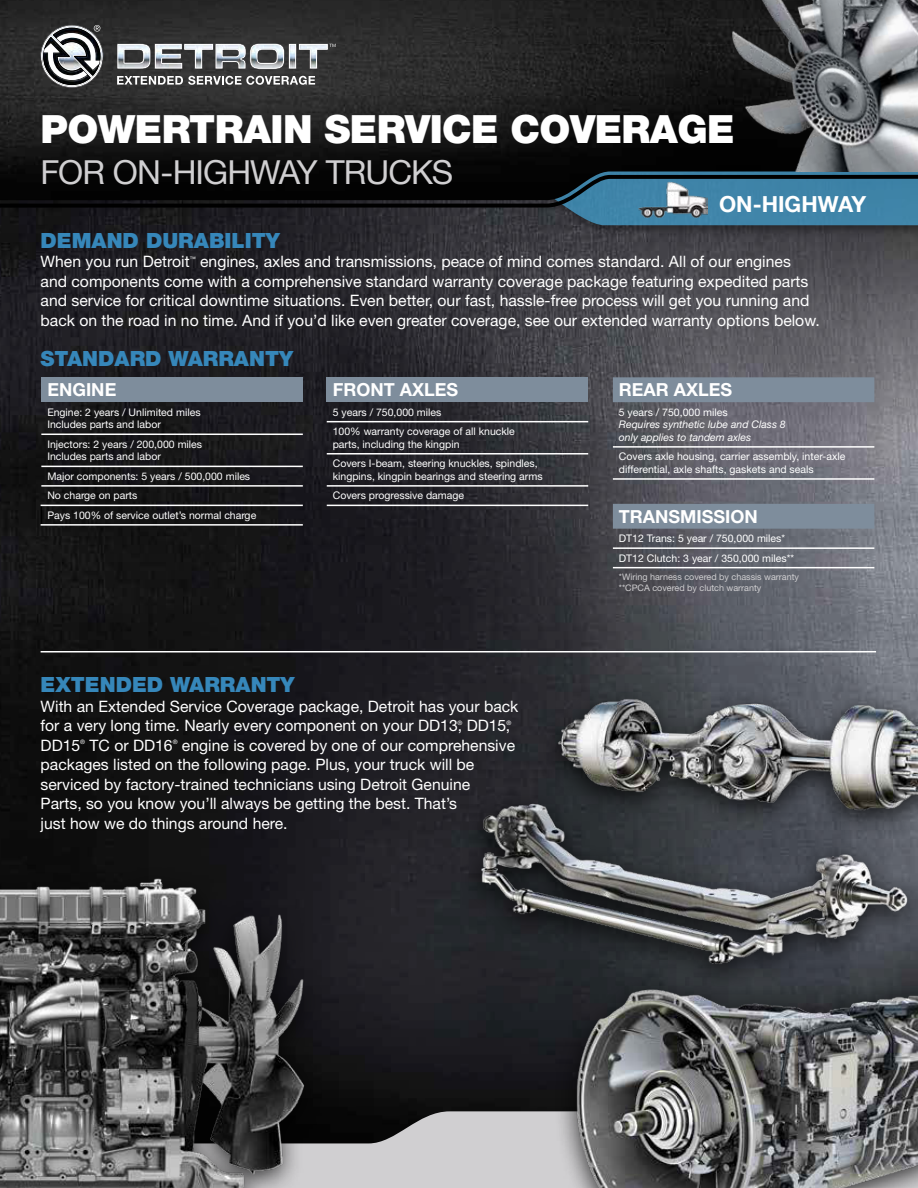
<style>
.page{position:relative;width:918px;height:1188px;background:#fff}
.page>*{position:absolute;margin:0;border:0;box-sizing:border-box;transform-origin:0 0}
.t1{font:900 39px "Helvetica Neue LT Std";letter-spacing:-.015em;color:#fff}
.t2{font:33px "Helvetica Neue";letter-spacing:-.03em;color:#d0cfd1}
.t3{font:700 22.05px "Helvetica Neue";color:#fff}
.t4{font:900 21px "Helvetica Neue LT Std";color:#3687ba}
.t5{font:700 18px "Helvetica Neue LT Std";color:#fff}
.t6{font:15.75px/19.5px "Helvetica Neue LT Std";color:#fff}
.t7{font:10.5px/19.5px "Helvetica Neue LT Std";color:#fff}
.t8{font:italic 10.5px/12.6px "Helvetica Neue LT Std";color:#fff}
.t9{font:9px/10.8px "Helvetica Neue LT Std";color:#d0cfd1}
.t10{font:6.15px "Helvetica Neue LT Std";color:#fff}
</style>
<div class="page">
<img style="left:0;top:210px;width:918px;height:901px">
<div style="left:220px;top:0;width:698px;height:237px;background:#000;opacity:.5"></div>
<svg style="left:224px;top:210px;width:694px;height:15px;background:#345366"></svg>
<svg style="left:0;top:0;width:918px;height:210px;background:#1d2224"></svg>
<svg style="left:117px;top:76px;width:198px;height:9px"></svg>
<svg style="left:117px;top:44px;width:219px;height:25px;background:#8a8e90"></svg>
<div style="left:40px;top:25px;width:63px;height:63px;border:1px solid #231f20;border-radius:50%"></div>
<svg style="left:42px;top:25px;width:59px;height:61px"></svg>
<img style="left:707px;top:0;width:211px;height:171px">
<svg style="left:345px;top:1111px;width:142px;height:77px;background:#a9a8aa"></svg>
<img style="left:638px;top:181px;width:69px;height:39px">
<img style="left:548px;top:637px;width:370px;height:116px">
<img style="left:446px;top:753px;width:472px;height:270px">
<div style="left:327px;top:377px;width:261px;height:25px;background:#7e8d9c"></div>
<hr style="left:327px;top:421px;width:261px;height:1px;background:#fff">
<hr style="left:327px;top:453px;width:261px;height:2px;background:#fff">
<hr style="left:327px;top:485px;width:261px;height:2px;background:#fff">
<hr style="left:327px;top:505px;width:261px;height:1px;background:#fff">
<svg style="left:613px;top:377px;width:261px;height:152px;background:#6f737e"></svg>
<hr style="left:613px;top:446px;width:261px;height:2px;background:#fff">
<hr style="left:613px;top:478px;width:261px;height:2px;background:#fff">
<hr style="left:613px;top:547px;width:261px;height:2px;background:#fff">
<hr style="left:613px;top:567px;width:261px;height:1px;background:#fff">
<div style="left:41px;top:377px;width:262px;height:25px;background:#7e8d9c"></div>
<svg style="left:41px;top:506px;width:1px;height:18px"></svg>
<hr style="left:41px;top:434px;width:262px;height:1px;background:#fff">
<hr style="left:41px;top:466px;width:262px;height:1px;background:#fff">
<hr style="left:41px;top:485px;width:262px;height:2px;background:#fff">
<hr style="left:41px;top:505px;width:262px;height:1px;background:#fff">
<hr style="left:41px;top:524px;width:262px;height:2px;background:#fff">
<hr style="left:41px;top:651px;width:835px;height:1px;background:#fff">
<img style="left:0;top:753px;width:345px;height:435px">
<img style="left:487px;top:950px;width:431px;height:238px">
<h1 class="t1" style="left:40px;top:106px;width:696px">POWERTRAIN SERVICE COVERAGE</h1>
<h2 class="t2" style="left:40px;top:148px;width:414px">FOR ON-HIGHWAY TRUCKS</h2>
<h3 class="t3" style="left:719px;top:187px;width:149px">ON-HIGHWAY</h3>
<h3 class="t4" style="left:41px;top:228px;width:241px">DEMAND DURABILITY</h3>
<p class="t6" style="left:41px;top:251px;width:151px">When you run Detroit</p>
<p class="t10" style="left:190px;top:255px;width:8px">™</p>
<p class="t6" style="left:41px;top:251px;width:781px;text-indent:160px">engines, axles and transmissions, peace of mind comes standard. All of our engines and components come with a comprehensive standard warranty coverage package featuring expedited parts and service for critical downtime situations. Even better, our fast, hassle-free process will get you running and back on the road in no time. And if you’d like even greater coverage, see our extended warranty options below.</p>
<h3 class="t4" style="left:41px;top:346px;width:31px">STANDARD</h3>
<h3 class="t4" style="left:169px;top:346px;width:36px">WARRANTY</h3>
<p class="t5" style="left:333px;top:379px;width:127px">FRONT AXLES</p>
<p class="t7" style="left:333px;top:402px;width:184px">5 years / 750,000 miles<br>100% warranty coverage of all knuckle</p>
<p class="t7" style="left:333px;top:434px;width:206px">parts, including the kingpin<br>Covers I-beam, steering knuckles, spindles,</p>
<p class="t7" style="left:333px;top:466px;width:211px">kingpins, kingpin bearings and steering arms<br>Covers progressive damage</p>
<p class="t5" style="left:47px;top:379px;width:70px">ENGINE</p>
<p class="t7" style="left:47px;top:405px;width:155px;line-height:12.6px">Engine: 2 years / Unlimited miles<br>Includes parts and labor</p>
<p class="t7" style="left:47px;top:438px;width:156px;line-height:12.6px">Injectors: 2 years / 200,000 miles<br>Includes parts and labor</p>
<p class="t7" style="left:47px;top:466px;width:210px">Major components: 5 years / 500,000 miles<br>No charge on parts<br>Pays 100% of service outlet’s normal charge</p>
<p class="t5" style="left:619px;top:379px;width:115px">REAR AXLES</p>
<p class="t7" style="left:619px;top:402px;width:110px">5 years / 750,000 miles</p>
<p class="t8" style="left:619px;top:418px;width:168px">Requires synthetic lube and Class 8 only applies to tandem axles</p>
<p class="t7" style="left:619px;top:450px;width:228px;line-height:12.6px">Covers axle housing, carrier assembly, inter-axle differential, axle shafts, gaskets and seals</p>
<p class="t5" style="left:619px;top:505px;width:140px">TRANSMISSION</p>
<p class="t7" style="left:619px;top:529px;width:177px">DT12 Trans: 5 year / 750,000 miles*<br>DT12 Clutch: 3 year / 350,000 miles**</p>
<p class="t9" style="left:619px;top:571px;width:182px">*Wiring harness covered by chassis warranty **CPCA covered by clutch warranty</p>
<h3 class="t4" style="left:41px;top:672px;width:47px">EXTENDED</h3>
<h3 class="t4" style="left:170px;top:672px;width:36px">WARRANTY</h3>
<p class="t6" style="left:41px;top:696px;width:479px">With an Extended Service Coverage package, Detroit has your back for a very long time. Nearly every component on your DD13, DD15,</p>
<p class="t10" style="left:457px;top:719px;width:6px">®</p>
<p class="t10" style="left:506px;top:719px;width:6px">®</p>
<p class="t6" style="left:41px;top:735px;width:41px">DD15</p>
<p class="t10" style="left:80px;top:739px;width:6px">®</p>
<p class="t6" style="left:90px;top:735px;width:85px">TC or DD16</p>
<p class="t10" style="left:173px;top:739px;width:6px">®</p>
<p class="t6" style="left:41px;top:735px;width:476px;text-indent:141px">engine is covered by one of our comprehensive packages listed on the following page. Plus, your truck will be serviced by factory-trained technicians using Detroit Genuine Parts, so you know you’ll always be getting the best. That’s<br>just how we do things around here.</p>
</div>
